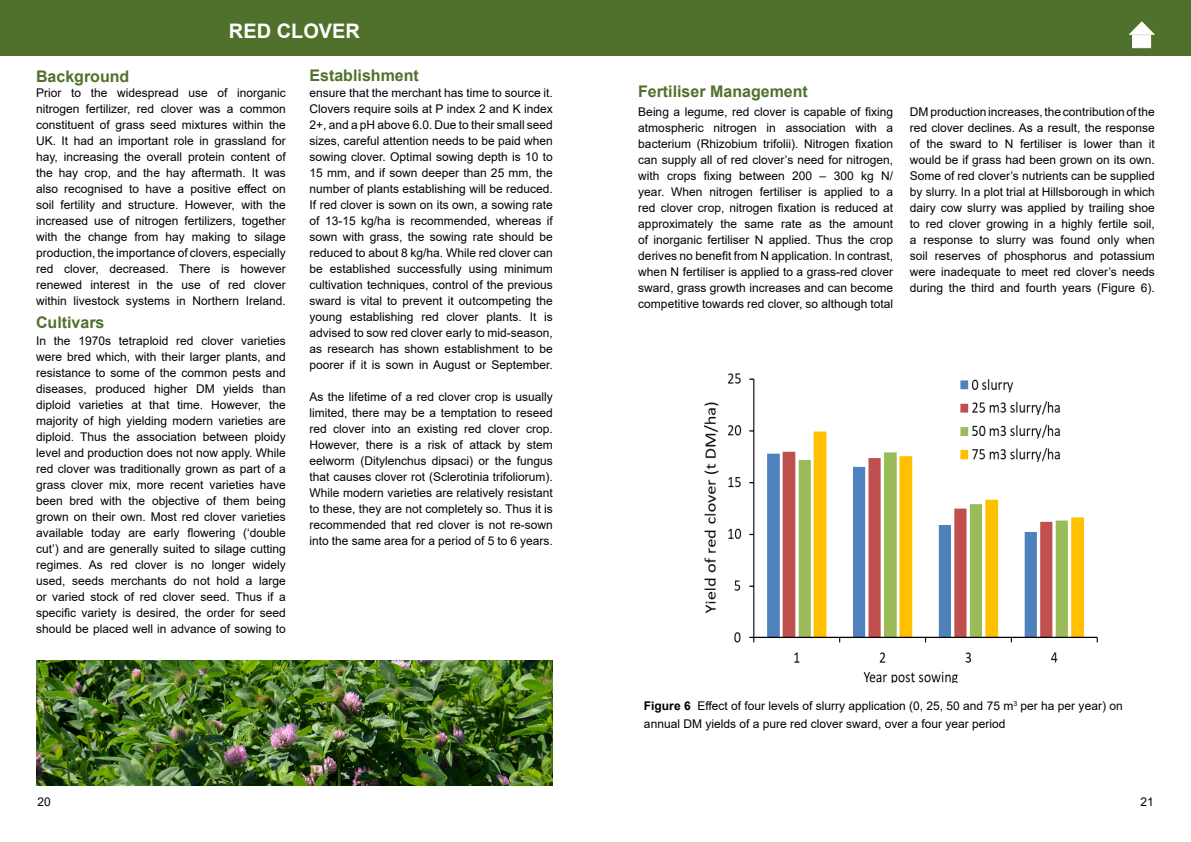
<style>
.page{position:relative;width:1191px;height:842px;background:#fff}
.page>*{position:absolute;margin:0;border:0;box-sizing:border-box;transform-origin:0 0}
.t1{font:700 20px "Arial";color:#fff}
.t2{font:700 16px "Arial";color:#50712b}
.t3{font:12px/16px "Arial";color:#000;text-align:justify}
.s1{font-weight:700}
</style>
<div class="page">
<div style="left:0;top:0;width:1191px;height:56px;background:#50712b"></div>
<img style="left:36px;top:660px;width:517px;height:125px">
<img style="left:703px;top:373px;width:395px;height:309px">
<div style="left:1132px;top:35px;width:19px;height:13px;background:#fff;border:1px solid #fff"></div>
<svg style="left:1128px;top:21px;width:27px;height:14px"></svg>
<h2 class="t2" style="left:36px;top:65px;width:95px">Background</h2>
<h1 class="t1" style="left:229px;top:17px;width:133px">RED CLOVER</h1>
<h2 class="t2" style="left:309px;top:64px;width:111px">Establishment</h2>
<p class="t3" style="left:36px;top:85px;width:251px">Prior to the widespread use of inorganic nitrogen fertilizer, red clover was a common constituent of grass seed mixtures within the UK. It had an important role in grassland for hay, increasing the overall protein content of the hay crop, and the hay aftermath. It was also recognised to have a positive effect on soil fertility and structure. However, with the increased use of nitrogen fertilizers, together with the change from hay making to silage production, the importance of clovers, especially red clover, decreased. There is however renewed interest in the use of red clover within livestock systems in Northern Ireland.</p>
<p class="t3" style="left:309px;top:85px;width:245px">ensure that the merchant has time to source it.<br>Clovers require soils at P index 2 and K index 2+, and a pH above 6.0. Due to their small seed sizes, careful attention needs to be paid when sowing clover. Optimal sowing depth is 10 to 15 mm, and if sown deeper than 25 mm, the number of plants establishing will be reduced.<br>If red clover is sown on its own, a sowing rate of 13-15 kg/ha is recommended, whereas if sown with grass, the sowing rate should be reduced to about 8 kg/ha. While red clover can be established successfully using minimum cultivation techniques, control of the previous sward is vital to prevent it outcompeting the young establishing red clover plants. It is advised to sow red clover early to mid-season, as research has shown establishment to be poorer if it is sown in August or September.</p>
<p class="t3" style="left:309px;top:389px;width:245px">As the lifetime of a red clover crop is usually limited, there may be a temptation to reseed red clover into an existing red clover crop.<br>However, there is a risk of attack by stem eelworm (Ditylenchus dipsaci) or the fungus that causes clover rot (Sclerotinia trifoliorum).<br>While modern varieties are relatively resistant to these, they are not completely so. Thus it is recommended that red clover is not re-sown into the same area for a period of 5 to 6 years.</p>
<h2 class="t2" style="left:36px;top:311px;width:70px">Cultivars</h2>
<p class="t3" style="left:36px;top:332px;width:251px">In the 1970s tetraploid red clover varieties were bred which, with their larger plants, and resistance to some of the common pests and diseases, produced higher DM yields than diploid varieties at that time. However, the majority of high yielding modern varieties are diploid. Thus the association between ploidy level and production does not now apply. While red clover was traditionally grown as part of a grass clover mix, more recent varieties have been bred with the objective of them being grown on their own. Most red clover varieties available today are early flowering (‘double cut’) and are generally suited to silage cutting regimes. As red clover is no longer widely used, seeds merchants do not hold a large or varied stock of red clover seed. Thus if a specific variety is desired, the order for seed should be placed well in advance of sowing to</p>
<h2 class="t2" style="left:638px;top:80px;width:171px">Fertiliser Management</h2>
<p class="t3" style="left:638px;top:103px;width:256px">Being a legume, red clover is capable of fixing atmospheric nitrogen in association with a bacterium (Rhizobium trifolii). Nitrogen fixation can supply all of red clover’s need for nitrogen, with crops fixing between 200 – 300 kg N/ year. When nitrogen fertiliser is applied to a red clover crop, nitrogen fixation is reduced at approximately the same rate as the amount of inorganic fertiliser N applied. Thus the crop derives no benefit from N application. In contrast, when N fertiliser is applied to a grass-red clover sward, grass growth increases and can become competitive towards red clover, so although total</p>
<p class="t3" style="left:910px;top:103px;width:246px">DM production increases, the contribution of the red clover declines. As a result, the response of the sward to N fertiliser is lower than it would be if grass had been grown on its own.<br>Some of red clover’s nutrients can be supplied by slurry. In a plot trial at Hillsborough in which dairy cow slurry was applied by trailing shoe to red clover growing in a highly fertile soil, a response to slurry was found only when soil reserves of phosphorus and potassium were inadequate to meet red clover’s needs during the third and fourth years (Figure 6).</p>
<p class="t3" style="left:644px;top:697px;width:480px;line-height:18px"><span class="s1">Figure 6</span> Effect of four levels of slurry application (0, 25, 50 and 75 m<sup>3</sup> per ha per year) on annual DM yields of a pure red clover sward, over a four year period</p>
<p class="t3" style="left:37px;top:794px;width:15px">20</p>
<p class="t3" style="left:1140px;top:794px;width:15px">21</p>
</div>
